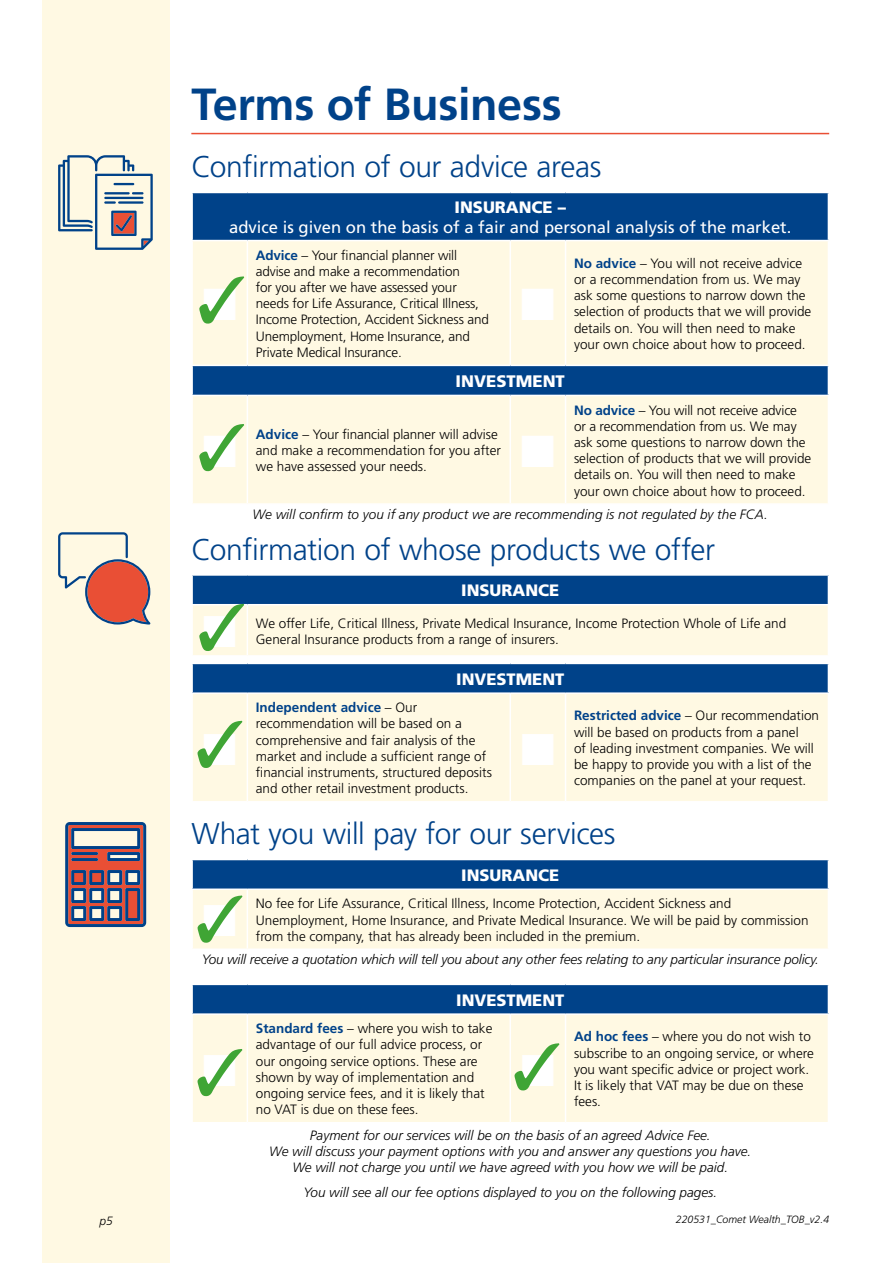
<style>
.page{position:relative;width:893px;height:1263px;background:#fff}
.page>*{position:absolute;margin:0;border:0;box-sizing:border-box;transform-origin:0 0}
.t1{font:45.45px "Zapf Dingbats ITC";color:#fff}
.t2{font:700 45px "Frutiger";letter-spacing:-.01em;color:#004289}
.t3{font:45px "Zapf Dingbats ITC";color:#fff}
.t4{font:300 30px "Frutiger";letter-spacing:-.015em;color:#004289}
.t5{font:16.65px "Frutiger";color:#fff}
.t6{font:900 16.65px "Frutiger";color:#fff}
.t7{font:900 16.5px "Frutiger";color:#fff}
.t8{font:300 13.5px/16.2px "Frutiger";color:#000}
.t9{font:italic 300 13.5px/16.2px "Frutiger";color:#000;text-align:center}
.t10{font:italic 300 12px "Frutiger";color:#000}
.t11{font:italic 300 10.5px "Frutiger";color:#000}
.s1{font-weight:700;color:#004289}
.s2{color:#fff}
</style>
<div class="page">
<div style="left:43px;top:0;width:127px;height:1263px;background:#fff9e3"></div>
<svg style="left:58px;top:155px;width:95px;height:95px"></svg>
<div style="left:192px;top:192px;width:636px;height:49px;background:#004289"></div>
<div style="left:193px;top:241px;width:635px;height:262px;background:#fff9e3"></div>
<div style="left:192px;top:365px;width:636px;height:30px;background:#004289"></div>
<hr style="left:191px;top:192px;width:56px;height:1px;background:#fff">
<hr style="left:191px;top:193px;width:2px;height:47px;background:#fff">
<hr style="left:247px;top:192px;width:263px;height:1px;background:#fff">
<hr style="left:510px;top:192px;width:56px;height:1px;background:#fff">
<hr style="left:566px;top:192px;width:263px;height:1px;background:#fff">
<hr style="left:191px;top:240px;width:56px;height:1px;background:#fff">
<hr style="left:247px;top:240px;width:263px;height:1px;background:#fff">
<hr style="left:247px;top:241px;width:1px;height:124px;background:#fff">
<hr style="left:510px;top:240px;width:56px;height:1px;background:#fff">
<hr style="left:509px;top:241px;width:2px;height:124px;background:#fff">
<hr style="left:566px;top:240px;width:263px;height:1px;background:#fff">
<hr style="left:565px;top:241px;width:1px;height:124px;background:#fff">
<hr style="left:191px;top:365px;width:56px;height:1px;background:#fff">
<hr style="left:191px;top:366px;width:2px;height:29px;background:#fff">
<hr style="left:247px;top:365px;width:263px;height:1px;background:#fff">
<hr style="left:510px;top:365px;width:56px;height:1px;background:#fff">
<hr style="left:566px;top:365px;width:263px;height:1px;background:#fff">
<hr style="left:191px;top:395px;width:56px;height:1px;background:#fff">
<hr style="left:247px;top:395px;width:263px;height:1px;background:#fff">
<hr style="left:247px;top:396px;width:1px;height:107px;background:#fff">
<hr style="left:510px;top:395px;width:56px;height:1px;background:#fff">
<hr style="left:509px;top:396px;width:2px;height:107px;background:#fff">
<hr style="left:566px;top:395px;width:263px;height:1px;background:#fff">
<hr style="left:565px;top:396px;width:1px;height:107px;background:#fff">
<svg style="left:199px;top:276px;width:45px;height:48px;background:#d1e5b9"></svg>
<svg style="left:199px;top:424px;width:45px;height:47px;background:#d0e4b9"></svg>
<hr style="left:191px;top:133px;width:638px;height:1px;background:#e94f35">
<div style="left:192px;top:663px;width:636px;height:30px;background:#004289"></div>
<div style="left:193px;top:694px;width:635px;height:107px;background:#fff9e3"></div>
<hr style="left:191px;top:663px;width:56px;height:1px;background:#fff">
<hr style="left:191px;top:664px;width:2px;height:28px;background:#fff">
<hr style="left:247px;top:663px;width:263px;height:1px;background:#fff">
<hr style="left:510px;top:663px;width:56px;height:1px;background:#fff">
<hr style="left:566px;top:663px;width:263px;height:1px;background:#fff">
<hr style="left:191px;top:692px;width:56px;height:2px;background:#fff">
<hr style="left:247px;top:692px;width:263px;height:2px;background:#fff">
<hr style="left:247px;top:694px;width:1px;height:107px;background:#fff">
<hr style="left:510px;top:692px;width:56px;height:2px;background:#fff">
<hr style="left:509px;top:694px;width:2px;height:107px;background:#fff">
<hr style="left:566px;top:692px;width:263px;height:2px;background:#fff">
<hr style="left:565px;top:694px;width:1px;height:107px;background:#fff">
<svg style="left:198px;top:721px;width:44px;height:47px;background:#cfe4b8"></svg>
<svg style="left:192px;top:576px;width:636px;height:79px;background:#a3b8c2"></svg>
<div style="left:192px;top:984px;width:636px;height:30px;background:#004289"></div>
<div style="left:193px;top:1015px;width:635px;height:107px;background:#fff9e3"></div>
<hr style="left:191px;top:984px;width:56px;height:1px;background:#fff">
<hr style="left:191px;top:985px;width:2px;height:28px;background:#fff">
<hr style="left:247px;top:984px;width:263px;height:1px;background:#fff">
<hr style="left:510px;top:984px;width:56px;height:1px;background:#fff">
<hr style="left:566px;top:984px;width:263px;height:1px;background:#fff">
<hr style="left:191px;top:1013px;width:56px;height:2px;background:#fff">
<hr style="left:247px;top:1013px;width:263px;height:2px;background:#fff">
<hr style="left:247px;top:1015px;width:1px;height:107px;background:#fff">
<hr style="left:510px;top:1013px;width:56px;height:2px;background:#fff">
<hr style="left:509px;top:1015px;width:2px;height:107px;background:#fff">
<hr style="left:566px;top:1013px;width:263px;height:2px;background:#fff">
<hr style="left:565px;top:1015px;width:1px;height:107px;background:#fff">
<svg style="left:192px;top:860px;width:637px;height:89px;background:#adbec6"></svg>
<svg style="left:198px;top:1049px;width:44px;height:47px;background:#cfe4b8"></svg>
<svg style="left:514px;top:1043px;width:45px;height:47px;background:#d0e4b9"></svg>
<svg style="left:65px;top:822px;width:81px;height:105px"></svg>
<hr style="left:71px;top:852px;width:27px;height:3px;background:#004289;border-radius:2px">
<hr style="left:71px;top:858px;width:27px;height:3px;background:#004289;border-radius:2px">
<svg style="left:58px;top:532px;width:93px;height:92px"></svg>
<h2 class="t2" style="left:191px;top:78px;width:372px">Terms of Business</h2>
<h3 class="t4" style="left:191px;top:150px;width:412px">Confirmation of our advice areas</h3>
<p class="t7" style="left:455px;top:197px;width:113px">INSURANCE –</p>
<p class="t5" style="left:229px;top:217px;width:564px">advice is given on the basis of a fair and personal analysis of the market.</p>
<h1 class="t1" style="left:202px;top:283px;width:36px">■</h1>
<p class="t8" style="left:256px;top:247px;width:235px"><span class="s1">Advice</span> – Your financial planner will advise and make a recommendation<br>for you after we have assessed your needs for Life Assurance, Critical Illness, Income Protection, Accident Sickness and Unemployment, Home Insurance, and Private Medical Insurance.</p>
<h1 class="t1" style="left:521px;top:283px;width:36px">■</h1>
<p class="t6" style="left:456px;top:371px;width:111px">INVESTMENT</p>
<p class="t8" style="left:574px;top:255px;width:239px"><span class="s1">No advice</span> – You will not receive advice or a recommendation from us. We may ask some questions to narrow down the selection of products that we will provide details on. You will then need to make your own choice about how to proceed.</p>
<p class="t8" style="left:574px;top:402px;width:239px"><span class="s1">No advice</span> – You will not receive advice or a recommendation from us. We may ask some questions to narrow down the selection of products that we will provide details on. You will then need to make your own choice about how to proceed.</p>
<p class="t9" style="left:253px;top:506px;width:517px">We will confirm to you if any product we are recommending is not regulated by the FCA.</p>
<h1 class="t1" style="left:202px;top:430px;width:36px">■</h1>
<p class="t8" style="left:256px;top:426px;width:247px"><span class="s1">Advice</span> – Your financial planner will advise and make a recommendation for you after we have assessed your needs.</p>
<h1 class="t1" style="left:521px;top:430px;width:36px">■</h1>
<h3 class="t4" style="left:191px;top:532px;width:525px">Confirmation of whose products we offer</h3>
<p class="t7" style="left:461px;top:580px;width:100px">INSURANCE</p>
<p class="t8" style="left:256px;top:615px;width:532px;text-indent:-53px"><span class="s2">■</span> We offer Life, Critical Illness, Private Medical Insurance, Income Protection Whole of Life and<br>General Insurance products from a range of insurers.</p>
<p class="t7" style="left:456px;top:669px;width:110px">INVESTMENT</p>
<p class="t8" style="left:256px;top:699px;width:238px"><span class="s1">Independent advice</span> – Our recommendation will be based on a comprehensive and fair analysis of the market and include a sufficient range of financial instruments, structured deposits and other retail investment products.</p>
<p class="t8" style="left:574px;top:707px;width:247px"><span class="s1">Restricted advice</span> – Our recommendation will be based on products from a panel<br>of leading investment companies. We will be happy to provide you with a list of the companies on the panel at your request.</p>
<h3 class="t4" style="left:191px;top:817px;width:426px">What you will pay for our services</h3>
<p class="t7" style="left:461px;top:865px;width:100px">INSURANCE</p>
<h2 class="t3" style="left:203px;top:900px;width:36px">■</h2>
<p class="t8" style="left:256px;top:895px;width:554px">No fee for Life Assurance, Critical Illness, Income Protection, Accident Sickness and<br>Unemployment, Home Insurance, and Private Medical Insurance. We will be paid by commission from the company, that has already been included in the premium.</p>
<p class="t9" style="left:202px;top:951px;width:618px">You will receive a quotation which will tell you about any other fees relating to any particular insurance policy.</p>
<p class="t7" style="left:456px;top:990px;width:110px">INVESTMENT</p>
<h2 class="t3" style="left:203px;top:728px;width:36px">■</h2>
<h2 class="t3" style="left:521px;top:728px;width:36px">■</h2>
<h2 class="t3" style="left:203px;top:1049px;width:36px">■</h2>
<p class="t8" style="left:256px;top:1020px;width:238px"><span class="s1">Standard fees</span> – where you wish to take advantage of our full advice process, or our ongoing service options. These are shown by way of implementation and ongoing service fees, and it is likely that no VAT is due on these fees.</p>
<p class="t8" style="left:574px;top:1028px;width:241px"><span class="s1">Ad hoc fees</span> – where you do not wish to subscribe to an ongoing service, or where you want specific advice or project work.<br>It is likely that VAT may be due on these fees.</p>
<p class="t9" style="left:269px;top:1127px;width:484px">Payment for our services will be on the basis of an agreed Advice Fee.<br>We will discuss your payment options with you and answer any questions you have.<br>We will not charge you until we have agreed with you how we will be paid.</p>
<p class="t9" style="left:303px;top:1184px;width:415px">You will see all our fee options displayed to you on the following pages.</p>
<h2 class="t3" style="left:521px;top:1049px;width:36px">■</h2>
<p class="t10" style="left:100px;top:1214px;width:15px">p5</p>
<p class="t11" style="left:676px;top:1214px;width:155px">220531_Comet Wealth_TOB_v2.4</p>
</div>
